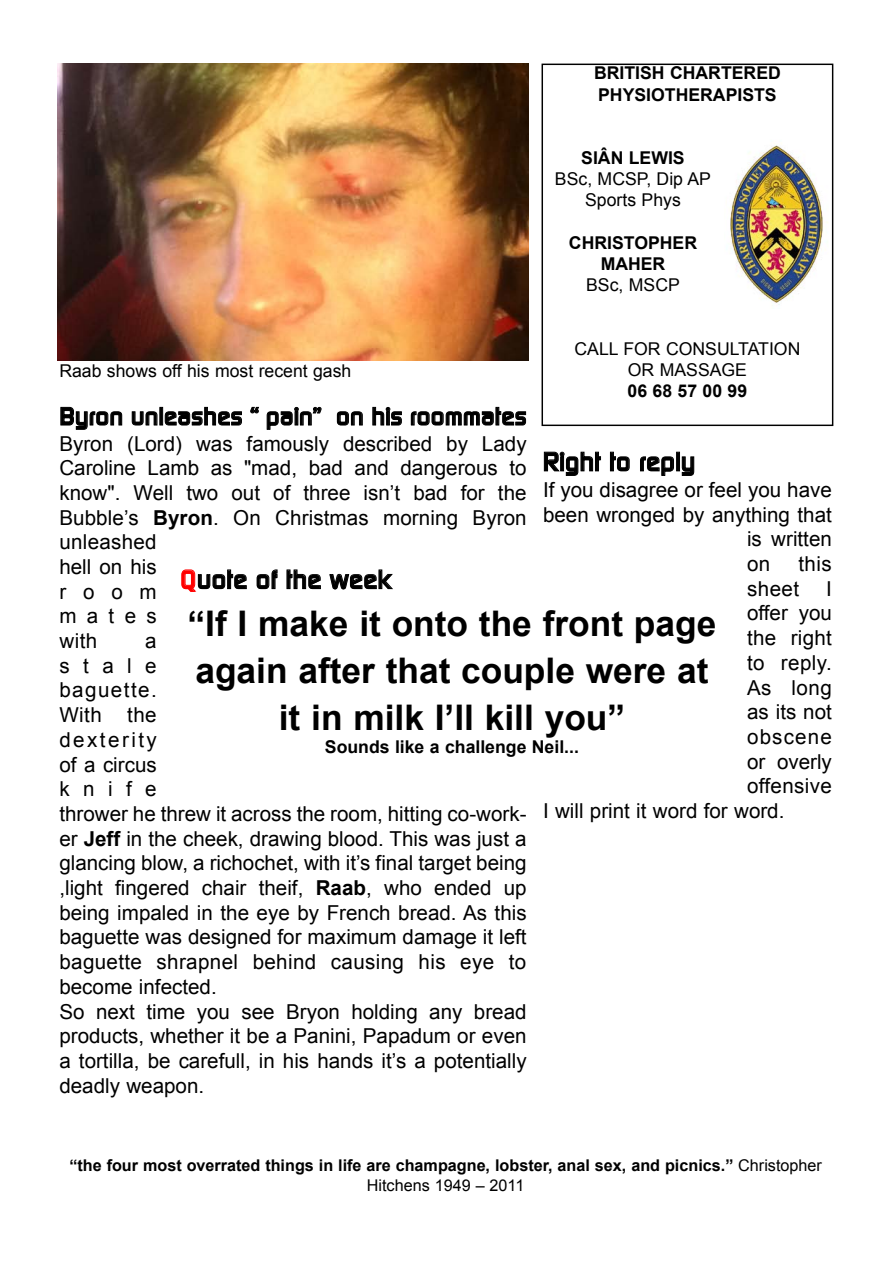
<style>
.page{position:relative;width:893px;height:1263px;background:#fff}
.page>*{position:absolute;margin:0;border:0;box-sizing:border-box;transform-origin:0 0}
.t1{font:700 35.25px/47.1px "Arial";color:#000;text-align:center}
.t2{font:26.4px "Newage";color:#000}
.t3{font:25.05px "Newage";color:#000}
.t4{font:20.55px/24.8px "Arial";color:#000}
.t5{font:20.55px/24.8px "Arial";letter-spacing:.02em;color:#000}
.t6{font:20.55px "Arial";letter-spacing:.055em;color:#000}
.t7{font:700 17.7px/21.1px "Arial";color:#000}
.t8{font:17.7px/21.1px "Arial";color:#000;text-align:center}
.t9{font:700 16.2px/19.4px "Arial";color:#000;text-align:center}
.s1{font-weight:700}
.s2{color:#f00}
.s3{font-weight:400}
</style>
<div class="page">
<div style="left:541px;top:64px;width:292px;height:362px;border:1px solid #000"></div>
<img style="left:730px;top:145px;width:98px;height:160px">
<img style="left:58px;top:64px;width:470px;height:297px">
<p class="t7" style="left:594px;top:63px;width:188px">BRITISH CHARTERED<br>PHYSIOTHERAPISTS</p>
<p class="t8" style="left:59px;top:361px;width:293px">Raab shows off his most recent gash</p>
<p class="t7" style="left:581px;top:148px;width:105px">SIÂN LEWIS</p>
<p class="t8" style="left:555px;top:169px;width:158px">BSc, MCSP, Dip AP<br>Sports Phys</p>
<p class="t7" style="left:569px;top:233px;width:130px;text-align:center">CHRISTOPHER<br>MAHER</p>
<p class="t8" style="left:586px;top:274px;width:95px">BSc, MSCP</p>
<p class="t8" style="left:574px;top:338px;width:227px">CALL FOR CONSULTATION<br>OR MASSAGE</p>
<p class="t7" style="left:627px;top:381px;width:121px">06 68 57 00 99</p>
<p class="t3" style="left:59px;top:403px;width:469px">Byron unleashes “ pain” on his roommates</p>
<p class="t4" style="left:59px;top:431px;width:469px">Byron (Lord) was famously described by Lady<br>Caroline Lamb as "mad, bad and dangerous to know". Well two out of three isn’t bad for the<br>Bubble’s <span class="s1">Byron</span>. On Christmas morning Byron unleashed<br>hell on his<br>room<br>mates<br>with</p>
<p class="t2" style="left:543px;top:447px;width:154px">Right to reply</p>
<p class="t4" style="left:543px;top:478px;width:290px">If you disagree or feel you have</p>
<p class="t4" style="left:543px;top:502px;width:290px">been wronged by anything that</p>
<p class="t4" style="left:747px;top:527px;width:86px">is written</p>
<p class="t4" style="left:747px;top:552px;width:25px">on</p>
<p class="t5" style="left:747px;top:552px;width:86px;text-indent:51px">this sheet</p>
<p class="t2" style="left:180px;top:565px;width:214px"><span class="s2">Q</span>uote of the week</p>
<h1 class="t1" style="left:188px;top:601px;width:530px">“If I make it onto the front page again after that couple were at it in milk I’ll kill you”</h1>
<p class="t7" style="left:325px;top:737px;width:255px">Sounds like a challenge Neil...</p>
<p class="t4" style="left:826px;top:576px;width:7px">I</p>
<p class="t4" style="left:747px;top:601px;width:86px">offer you</p>
<p class="t4" style="left:747px;top:626px;width:86px">the right</p>
<p class="t4" style="left:747px;top:650px;width:86px">to reply.</p>
<p class="t4" style="left:747px;top:675px;width:86px">As long</p>
<p class="t4" style="left:747px;top:700px;width:86px">as its not</p>
<p class="t6" style="left:747px;top:723px;width:86px">obscene</p>
<p class="t4" style="left:747px;top:749px;width:86px">or overly</p>
<p class="t4" style="left:747px;top:774px;width:86px">offensive</p>
<p class="t4" style="left:543px;top:799px;width:243px">I will print it word for word.</p>
<p class="t4" style="left:59px;top:629px;width:469px;text-indent:86px">a<br>stale<br>baguette.<br>With the<br>dexterity<br>of a circus<br>knife<br>thrower he threw it across the room, hitting co-work&shy;er <span class="s1">Jeff</span> in the cheek, drawing blood. This was just a glancing blow, a richochet, with it’s final target being ,light fingered chair theif, <span class="s1">Raab</span>, who ended up being impaled in the eye by French bread. As this baguette was designed for maximum damage it left baguette shrapnel behind causing his eye to become infected.<br>So next time you see Bryon holding any bread products, whether it be a Panini, Papadum or even a tortilla, be carefull, in his hands it’s a potentially deadly weapon.</p>
<p class="t9" style="left:69px;top:1157px;width:754px">“the four most overrated things in life are champagne, lobster, anal sex, and picnics.” <span class="s3">Christopher<br>Hitchens 1949 – 2011</span></p>
</div>
